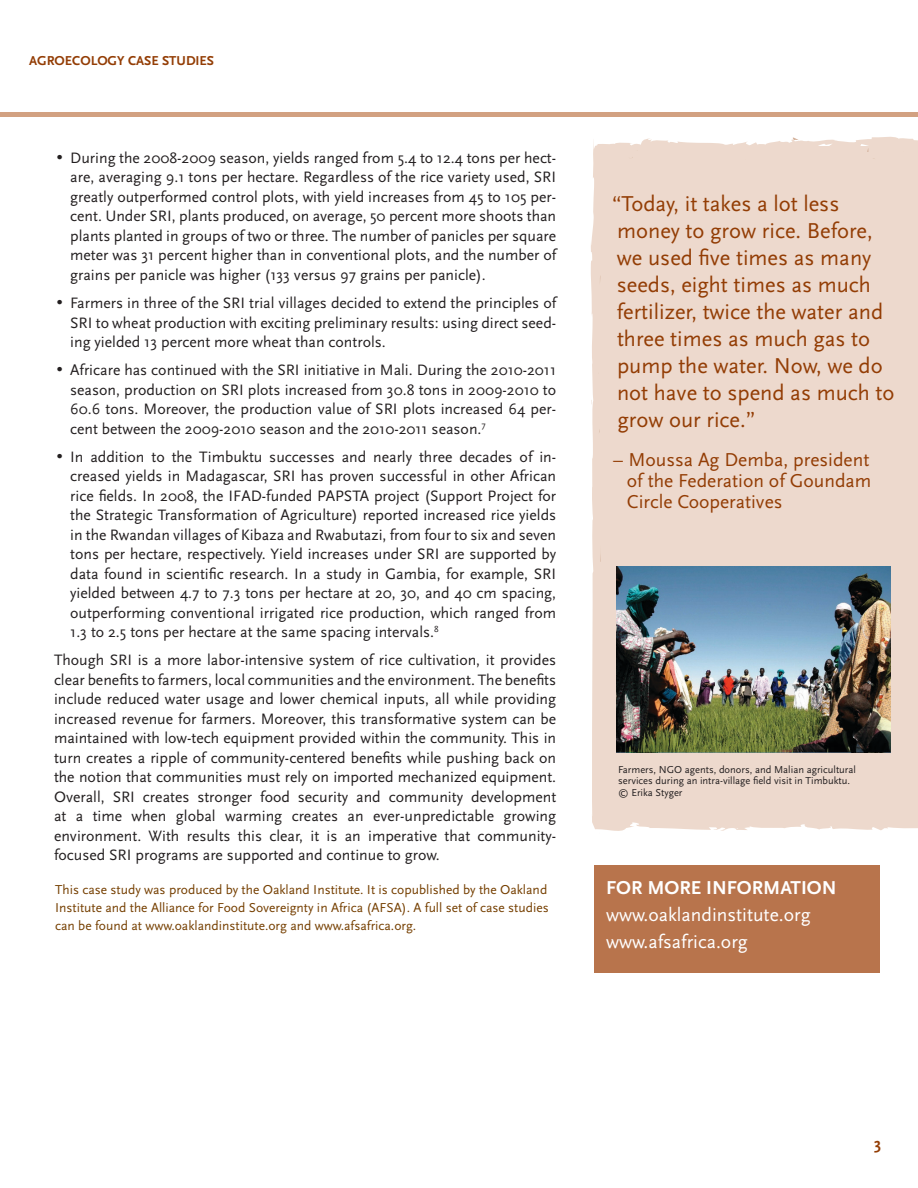
<style>
.page{position:relative;width:918px;height:1188px;background:#fff}
.page>*{position:absolute;margin:0;border:0;box-sizing:border-box;transform-origin:0 0}
.t1{font:22.5px/27px "Scala Sans";color:#933d05}
.t2{font:19.5px/21px "Scala Sans";color:#933d05;text-align:right}
.Scala_body{font:19.5px/27px "Scala Sans";color:#fff}
.challenge_response{font:700 19.5px "Scala Sans";color:#fff}
.t3{font:700 16.5px "Scala Sans";color:#933d05}
.bulleted_list{font:15.75px/19.5px "Scala Sans";color:#231f20;text-align:justify}
.Body_Text{font:13.5px/18px "Scala Sans";color:#753f00;text-align:justify}
.t4{font:700 13.5px "Scala Sans";color:#933d05}
.Body_Text-2{font:10.5px/11.6px "Scala Sans";color:#231f20}
</style>
<div class="page">
<div style="left:0;top:112px;width:918px;height:5px;background:#d2a181"></div>
<div style="left:591px;top:136px;width:327px;height:695px;background:#edd9cd"></div>
<svg style="left:628px;top:150px;width:10px;height:9px"></svg>
<svg style="left:600px;top:545px;width:1px;height:18px"></svg>
<img style="left:617px;top:566px;width:274px;height:187px">
<div style="left:594px;top:865px;width:285px;height:108px;background:#b8744c"></div>
<p class="t4" style="left:29px;top:53px;width:186px">AGROECOLOGY CASE STUDIES</p>
<p class="bulleted_list" style="left:70px;top:148px;width:488px;text-indent:-14px">• During the 2008-2009 season, yields ranged from 5.4 to 12.4 tons per hect&shy;are, averaging 9.1 tons per hectare. Regardless of the rice variety used, SRI greatly outperformed control plots, with yield increases from 45 to 105 per&shy;cent. Under SRI, plants produced, on average, 50 percent more shoots than plants planted in groups of two or three. The number of panicles per square meter was 31 percent higher than in conventional plots, and the number of grains per panicle was higher (133 versus 97 grains per panicle).</p>
<p class="bulleted_list" style="left:70px;top:293px;width:488px;text-indent:-14px">• Farmers in three of the SRI trial villages decided to extend the principles of SRI to wheat production with exciting preliminary results: using direct seed&shy;ing yielded 13 percent more wheat than controls.</p>
<p class="bulleted_list" style="left:70px;top:361px;width:488px;text-indent:-14px">• Africare has continued with the SRI initiative in Mali. During the 2010-2011 season, production on SRI plots increased from 30.8 tons in 2009-2010 to 60.6 tons. Moreover, the production value of SRI plots increased 64 per&shy;cent between the 2009-2010 season and the 2010-2011 season.<sup>7</sup></p>
<p class="bulleted_list" style="left:70px;top:447px;width:488px;text-indent:-14px">• In addition to the Timbuktu successes and nearly three decades of in&shy;creased yields in Madagascar, SRI has proven successful in other African rice fields. In 2008, the IFAD-funded PAPSTA project (Support Project for the Strategic Transformation of Agriculture) reported increased rice yields in the Rwandan villages of Kibaza and Rwabutazi, from four to six and seven tons per hectare, respectively. Yield increases under SRI are supported by data found in scientific research. In a study in Gambia, for example, SRI yielded between 4.7 to 7.3 tons per hectare at 20, 30, and 40 cm spacing, outperforming conventional irrigated rice production, which ranged from 1.3 to 2.5 tons per hectare at the same spacing intervals.<sup>8</sup></p>
<p class="bulleted_list" style="left:54px;top:651px;width:504px">Though SRI is a more labor-intensive system of rice cultivation, it provides clear benefits to farmers, local communities and the environment. The benefits include reduced water usage and lower chemical inputs, all while providing increased revenue for farmers. Moreover, this transformative system can be maintained with low-tech equipment provided within the community. This in turn creates a ripple of community-centered benefits while pushing back on the notion that communities must rely on imported mechanized equipment.<br>Overall, SRI creates stronger food security and community development at a time when global warming creates an ever-unpredictable growing environment. With results this clear, it is an imperative that community&shy;focused SRI programs are supported and continue to grow.</p>
<p class="Body_Text" style="left:55px;top:881px;width:495px">This case study was produced by the Oakland Institute. It is copublished by the Oakland Institute and the Alliance for Food Sovereignty in Africa (AFSA). A full set of case studies can be found at www.oaklandinstitute.org and www.afsafrica.org.</p>
<p class="t1" style="left:612px;top:191px;width:284px">“Today, it takes a lot less money to grow rice. Before, we used five times as many seeds, eight times as much fertilizer, twice the water and three times as much gas to pump the water. Now, we do not have to spend as much to grow our rice.”</p>
<p class="t2" style="left:613px;top:450px;width:260px">– Moussa Ag Demba, president of the Federation of Goundam</p>
<p class="t2" style="left:627px;top:492px;width:157px">Circle Cooperatives</p>
<p class="Body_Text-2" style="left:618px;top:764px;width:239px">Farmers, NGO agents, donors, and Malian agricultural services during an intra-village field visit in Timbuktu. © Erika Styger</p>
<p class="challenge_response" style="left:606px;top:877px;width:232px">FOR MORE INFORMATION</p>
<p class="Scala_body" style="left:606px;top:901px;width:206px">www.oaklandinstitute.org www.afsafrica.org</p>
<p class="t3" style="left:874px;top:1135px;width:9px">3</p>
</div>
